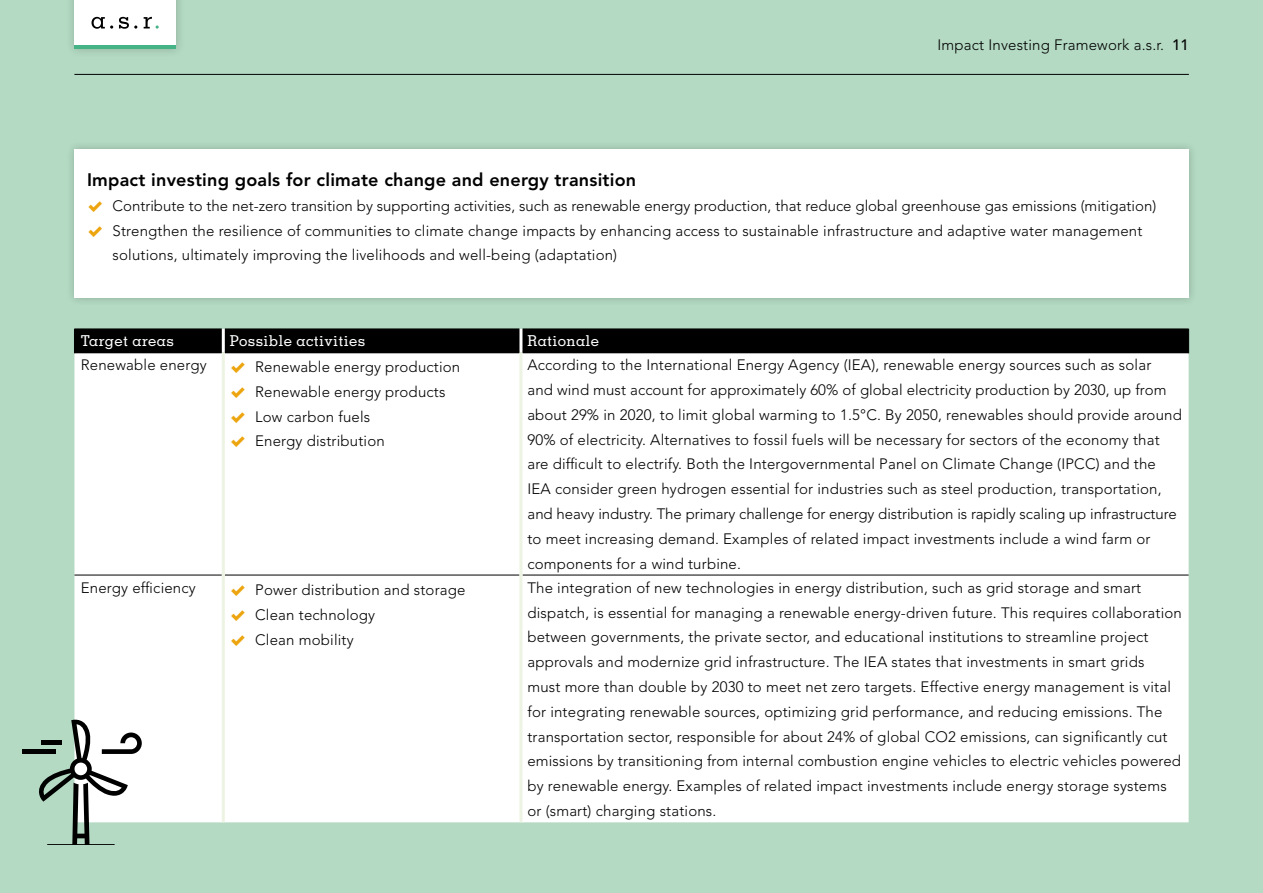
<style>
.page{position:relative;width:1263px;height:893px;background:#b4dac3}
.page>*{position:absolute;margin:0;border:0;box-sizing:border-box;transform-origin:0 0}
.t1{font:800 18px "Avenir LT Std";letter-spacing:.01em;color:#000}
.t2{font:300 15px/24.8px "Avenir LT Std";letter-spacing:.01em;color:#000}
.t3{font:500 15px "Memphis LT Std";letter-spacing:.025em;color:#fff}
.s1{font-weight:500}
</style>
<div class="page">
<div style="left:66px;top:141px;width:1132px;height:166px;background:#000;opacity:.2"></div>
<div style="left:74px;top:149px;width:1115px;height:149px;background:#fff"></div>
<div style="left:74px;top:353px;width:1114px;height:469px;background:#fff"></div>
<div style="left:74px;top:329px;width:1115px;height:24px;background:#000"></div>
<hr style="left:74px;top:575px;width:148px;height:1px;background:#000">
<hr style="left:225px;top:575px;width:294px;height:1px;background:#000">
<hr style="left:522px;top:575px;width:666px;height:1px;background:#000">
<hr style="left:222px;top:329px;width:3px;height:24px;background:#fff">
<hr style="left:519px;top:329px;width:3px;height:24px;background:#fff">
<hr style="left:75px;top:352px;width:147px;height:1px;background:#000">
<hr style="left:225px;top:352px;width:294px;height:1px;background:#000">
<hr style="left:522px;top:352px;width:666px;height:1px;background:#000">
<hr style="left:222px;top:353px;width:3px;height:222px;background:#eef4e3">
<hr style="left:519px;top:353px;width:3px;height:222px;background:#eef4e3">
<hr style="left:222px;top:575px;width:3px;height:247px;background:#eef4e3">
<hr style="left:519px;top:575px;width:3px;height:247px;background:#eef4e3">
<div style="left:22px;top:749px;width:34px;height:5px;background:#000"></div>
<svg style="left:39px;top:717px;width:103px;height:128px"></svg>
<div style="left:65px;top:0;width:120px;height:59px;background:#000;opacity:.2"></div>
<div style="left:74px;top:0;width:102px;height:49px;background:#fff"></div>
<svg style="left:144px;top:17px;width:15px;height:12px"></svg>
<svg style="left:92px;top:17px;width:21px;height:12px"></svg>
<svg style="left:119px;top:17px;width:18px;height:12px"></svg>
<hr style="left:74px;top:46px;width:102px;height:3px;background:#45b385">
<hr style="left:74px;top:74px;width:1115px;height:1px;background:#000">
<svg style="left:231px;top:362px;width:14px;height:11px"></svg>
<svg style="left:231px;top:387px;width:14px;height:11px"></svg>
<svg style="left:231px;top:412px;width:14px;height:11px"></svg>
<svg style="left:231px;top:437px;width:14px;height:10px"></svg>
<svg style="left:231px;top:585px;width:14px;height:11px"></svg>
<svg style="left:231px;top:610px;width:14px;height:11px"></svg>
<svg style="left:231px;top:635px;width:14px;height:11px"></svg>
<p class="t2" style="left:937px;top:32px;width:253px">Impact Investing Framework a.s.r. <span class="s1">11</span></p>
<p class="t1" style="left:87px;top:169px;width:551px">Impact investing goals for climate change and energy transition</p>
<p class="t2" style="left:113px;top:193px;width:1045px">Contribute to the net-zero transition by supporting activities, such as renewable energy production, that reduce global greenhouse gas emissions (mitigation)<br>Strengthen the resilience of communities to climate change impacts by enhancing access to sustainable infrastructure and adaptive water management solutions, ultimately improving the livelihoods and well-being (adaptation)</p>
<p class="t3" style="left:81px;top:332px;width:95px">Target areas</p>
<p class="t3" style="left:230px;top:332px;width:137px">Possible activities</p>
<p class="t3" style="left:527px;top:332px;width:73px">Rationale</p>
<p class="t2" style="left:81px;top:353px;width:127px">Renewable energy</p>
<p class="t2" style="left:255px;top:354px;width:207px">Renewable energy production<br>Renewable energy products<br>Low carbon fuels<br>Energy distribution</p>
<p class="t2" style="left:527px;top:353px;width:656px">According to the International Energy Agency (IEA), renewable energy sources such as solar<br>and wind must account for approximately 60% of global electricity production by 2030, up from about 29% in 2020, to limit global warming to 1.5°C. By 2050, renewables should provide around 90% of electricity. Alternatives to fossil fuels will be necessary for sectors of the economy that are difficult to electrify. Both the Intergovernmental Panel on Climate Change (IPCC) and the IEA consider green hydrogen essential for industries such as steel production, transportation, and heavy industry. The primary challenge for energy distribution is rapidly scaling up infrastructure to meet increasing demand. Examples of related impact investments include a wind farm or components for a wind turbine.</p>
<p class="t2" style="left:81px;top:575px;width:116px">Energy efficiency</p>
<p class="t2" style="left:255px;top:578px;width:212px">Power distribution and storage<br>Clean technology<br>Clean mobility</p>
<p class="t2" style="left:527px;top:575px;width:656px">The integration of new technologies in energy distribution, such as grid storage and smart dispatch, is essential for managing a renewable energy-driven future. This requires collaboration between governments, the private sector, and educational institutions to streamline project approvals and modernize grid infrastructure. The IEA states that investments in smart grids<br>must more than double by 2030 to meet net zero targets. Effective energy management is vital for integrating renewable sources, optimizing grid performance, and reducing emissions. The transportation sector, responsible for about 24% of global CO2 emissions, can significantly cut emissions by transitioning from internal combustion engine vehicles to electric vehicles powered by renewable energy. Examples of related impact investments include energy storage systems or (smart) charging stations.</p>
</div>
